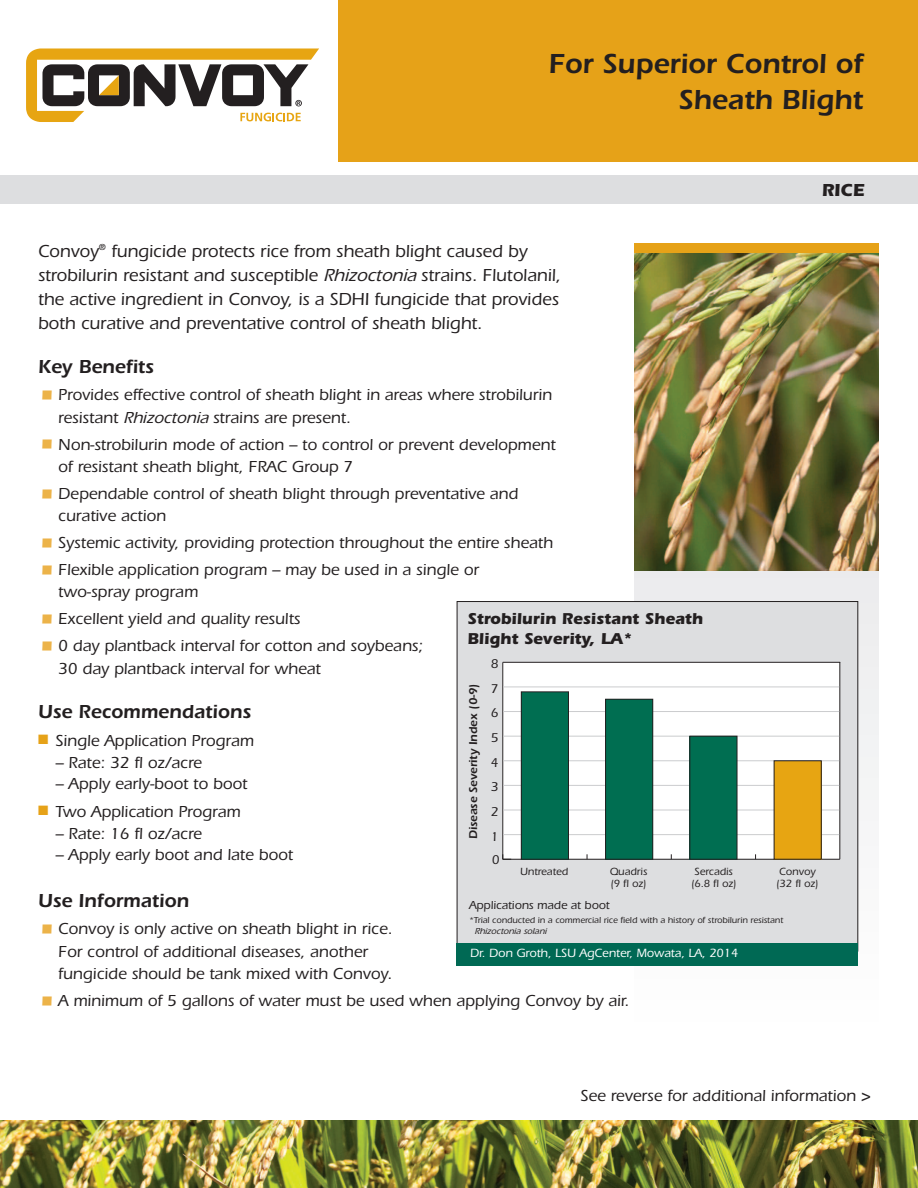
<style>
.page{position:relative;width:918px;height:1188px;background:#fff}
.page>*{position:absolute;margin:0;border:0;box-sizing:border-box;transform-origin:0 0}
.t1{font:600 28.5px/36px "Itc Eras";color:#231f20;text-align:right}
.t2{font:600 19.5px "Itc Eras";color:#231f20}
.t3{font:500 18px/24px "Itc Eras";color:#231f20}
.t4{font:700 18px "Itc Eras";color:#231f20}
.t5{font:500 16.5px/22.5px "Itc Eras";color:#231f20}
.t6{font:700 16.35px/19.5px "Itc Eras";color:#231f20}
.t7{font:500 13.2px "Itc Eras";color:#231f20}
.t8{font:500 12.3px "Itc Eras";color:#fff}
.t9{font:500 12px "Itc Eras";color:#231f20}
.t10{font:600 11.7px "Itc Eras";color:#231f20}
.t11{font:500 10.8px/12.8px "Itc Eras";color:#231f20}
.t12{font:500 9px "Itc Eras";color:#231f20}
.t13{font:italic 500 9px "Itc Eras";color:#231f20}
.s1{font-style:italic}
.s2{font-size:30px;color:#ecb349}
.s3{color:#e6a218}
</style>
<div class="page">
<svg style="left:634px;top:571px;width:245px;height:395px"></svg>
<img style="left:634px;top:253px;width:245px;height:318px">
<div style="left:634px;top:243px;width:245px;height:10px;background:#e6a218"></div>
<img style="left:0;top:1121px;width:918px;height:67px">
<svg style="left:26px;top:48px;width:293px;height:74px"></svg>
<div style="left:0;top:176px;width:918px;height:28px;background:#dddee0"></div>
<div style="left:339px;top:0;width:579px;height:162px;background:#e6a218"></div>
<div style="left:457px;top:602px;width:401px;height:349px;background:#dddee0"></div>
<div style="left:503px;top:663px;width:337px;height:196px;background:#fff"></div>
<hr style="left:503px;top:859px;width:337px;height:1px;background:#231f20">
<hr style="left:839px;top:662px;width:1px;height:197px;background:#231f20">
<hr style="left:502px;top:662px;width:1px;height:197px;background:#231f20">
<svg style="left:502px;top:854px;width:9px;height:6px"></svg>
<hr style="left:503px;top:834px;width:336px;height:1px;background:#cbccce">
<hr style="left:503px;top:810px;width:336px;height:1px;background:#cbccce">
<hr style="left:503px;top:785px;width:336px;height:1px;background:#cbccce">
<hr style="left:503px;top:760px;width:336px;height:1px;background:#cbccce">
<hr style="left:503px;top:736px;width:336px;height:1px;background:#cbccce">
<hr style="left:503px;top:711px;width:336px;height:1px;background:#cbccce">
<hr style="left:503px;top:686px;width:336px;height:1px;background:#cbccce">
<hr style="left:503px;top:662px;width:337px;height:1px;background:#231f20">
<div style="left:521px;top:692px;width:47px;height:167px;background:#006e51"></div>
<div style="left:521px;top:692px;width:48px;height:167px;border:1px solid #231f20"></div>
<div style="left:606px;top:699px;width:47px;height:160px;background:#006e51"></div>
<div style="left:605px;top:699px;width:48px;height:160px;border:1px solid #231f20"></div>
<div style="left:690px;top:736px;width:47px;height:123px;background:#006e51"></div>
<div style="left:690px;top:736px;width:47px;height:123px;border:1px solid #231f20"></div>
<div style="left:774px;top:761px;width:47px;height:98px;background:#e7a512"></div>
<div style="left:774px;top:761px;width:48px;height:98px;border:1px solid #231f20"></div>
<div style="left:457px;top:943px;width:401px;height:22px;background:#006954"></div>
<h1 class="t1" style="left:549px;top:49px;width:316px">For Superior Control of<br>Sheath Blight</h1>
<p class="t4" style="left:822px;top:184px;width:45px">RICE</p>
<p class="t3" style="left:38px;top:240px;width:525px">Convoy<sup>®</sup> fungicide protects rice from sheath blight caused by strobilurin resistant and susceptible <span class="s1">Rhizoctonia</span>strains. Flutolanil, the active ingredient in Convoy, is a SDHI fungicide that provides both curative and preventative control of sheath blight.</p>
<p class="t2" style="left:38px;top:360px;width:117px">Key Benefits</p>
<p class="t5" style="left:58px;top:385px;width:495px;text-indent:-20px"><span class="s2">•</span> Provides effective control of sheath blight in areas where strobilurin resistant <span class="s1">Rhizoctonia</span>strains are present.</p>
<p class="t5" style="left:58px;top:435px;width:499px;text-indent:-20px"><span class="s2">•</span> Non-strobilurin mode of action – to control or prevent development of resistant sheath blight, FRAC Group 7</p>
<p class="t5" style="left:58px;top:484px;width:462px;text-indent:-20px"><span class="s2">•</span> Dependable control of sheath blight through preventative and curative action</p>
<p class="t5" style="left:38px;top:533px;width:517px"><span class="s2">•</span> Systemic activity, providing protection throughout the entire sheath</p>
<p class="t5" style="left:58px;top:560px;width:422px;text-indent:-20px"><span class="s2">•</span> Flexible application program – may be used in a single or two-spray program</p>
<p class="t5" style="left:38px;top:609px;width:264px"><span class="s2">•</span> Excellent yield and quality results</p>
<p class="t5" style="left:58px;top:636px;width:367px;text-indent:-20px"><span class="s2">•</span> 0 day plantback interval for cotton and soybeans;<br>30 day plantback interval for wheat</p>
<p class="t2" style="left:38px;top:705px;width:215px">Use Recommendations</p>
<p class="t5" style="left:38px;top:731px;width:217px"><span class="s3">■</span> Single Application Program</p>
<p class="t5" style="left:55px;top:753px;width:148px">– Rate: 32 fl oz/acre</p>
<p class="t5" style="left:55px;top:774px;width:193px">– Apply early-boot to boot</p>
<p class="t5" style="left:38px;top:802px;width:204px"><span class="s3">■</span> Two Application Program</p>
<p class="t5" style="left:55px;top:824px;width:148px">– Rate: 16 fl oz/acre</p>
<p class="t5" style="left:55px;top:845px;width:239px">– Apply early boot and late boot</p>
<p class="t2" style="left:38px;top:894px;width:152px">Use Information</p>
<p class="t5" style="left:58px;top:919px;width:336px;text-indent:-20px"><span class="s2">•</span> Convoy is only active on sheath blight in rice.<br>For control of additional diseases, another fungicide should be tank mixed with Convoy.</p>
<p class="t5" style="left:38px;top:991px;width:593px"><span class="s2">•</span> A minimum of 5 gallons of water must be used when applying Convoy by air.</p>
<p class="t6" style="left:467px;top:611px;width:237px">Strobilurin Resistant Sheath<br>Blight Severity, LA*</p>
<p class="t7" style="left:491px;top:659px;width:9px">8</p>
<p class="t7" style="left:491px;top:684px;width:9px">7</p>
<p class="t10" style="left:469px;top:839px;width:157px;rotate:-90deg">Disease Severity Index (0-9)</p>
<p class="t7" style="left:491px;top:709px;width:9px">6</p>
<p class="t7" style="left:491px;top:733px;width:9px">5</p>
<p class="t7" style="left:491px;top:758px;width:9px">4</p>
<p class="t7" style="left:491px;top:783px;width:9px">3</p>
<p class="t7" style="left:491px;top:807px;width:9px">2</p>
<p class="t7" style="left:491px;top:832px;width:9px">1</p>
<p class="t7" style="left:492px;top:855px;width:9px">0</p>
<p class="t11" style="left:520px;top:866px;width:50px">Untreated</p>
<p class="t11" style="left:610px;top:866px;width:39px">Quadris (9 fl oz)</p>
<p class="t11" style="left:691px;top:866px;width:47px;text-align:center">Sercadis (6.8 fl oz)</p>
<p class="t11" style="left:776px;top:866px;width:44px">Convoy (32 fl oz)</p>
<p class="t9" style="left:469px;top:901px;width:142px">Applications made at boot</p>
<p class="t12" style="left:469px;top:917px;width:316px">*Trial conducted in a commercial rice field with a history of strobilurin resistant</p>
<p class="t13" style="left:474px;top:928px;width:75px">Rhizoctonia solani</p>
<p class="t8" style="left:470px;top:949px;width:270px">Dr. Don Groth, LSU AgCenter, Mowata, LA, 2014</p>
<p class="t5" style="left:581px;top:1086px;width:292px">See reverse for additional information &gt;</p>
</div>
